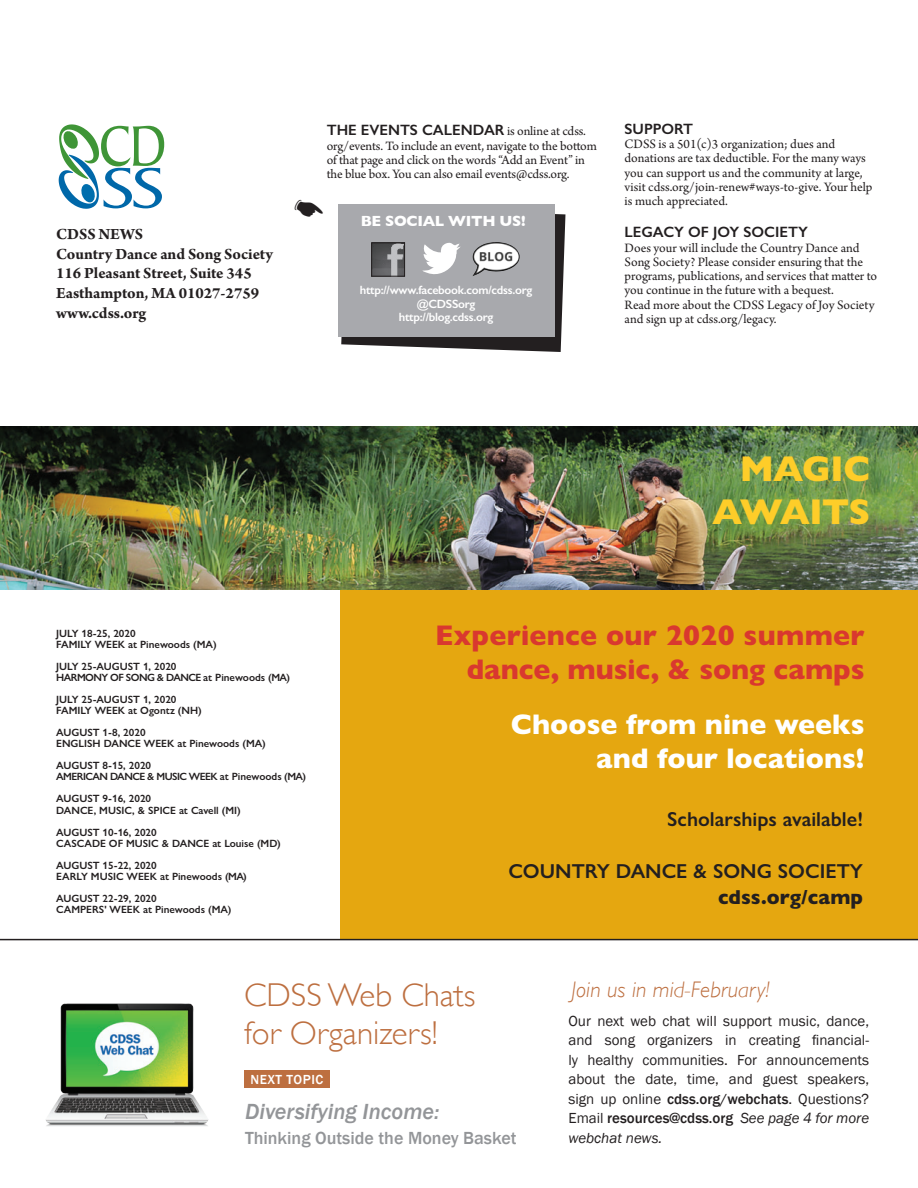
<style>
.page{position:relative;width:918px;height:1188px;background:#fff}
.page>*{position:absolute;margin:0;border:0;box-sizing:border-box;transform-origin:0 0}
.t1{font:800 36px/43.2px "Gill Sans Nova";color:#fecd29;text-align:right}
.Excerpt{font:300 33px "Gill Sans";color:#bd6f40}
.t2{font:800 28.5px "Gill Sans Nova";letter-spacing:.01em;color:#d9382f}
.t3{font:800 28.5px "Gill Sans Nova";color:#fff}
.Excerpt-2{font:italic 300 22.5px "Gill Sans";letter-spacing:.005em;color:#bd6f40}
.Excerpt-3{font:italic 500 22.5px "Franklin Gothic";color:#939598}
.t4{font:600 20.25px "Gill Sans Nova";color:#231f20}
.t5{font:800 20.25px "Gill Sans Nova";color:#231f20}
.Excerpt-4{font:500 18px "Franklin Gothic";color:#939598}
.t6{font:700 16.5px "Arno Pro";color:#231f20}
.Article_Body_Text{font:15px/19.5px "Franklin Gothic";color:#231f20;text-align:justify}
.LettersAnnounce-left{font:600 15px "Gill Sans";color:#231f20}
.t7{font:700 15px "Gill Sans";letter-spacing:-.02em;color:#fff}
.LettersAnnounce-left-2{font:13.5px/14.2px "Arno Pro";letter-spacing:-.005em;color:#231f20}
.Excerpt-5{font:500 13.5px "Franklin Gothic";letter-spacing:.04em;color:#fff}
.t8{font:600 12px "Gill Sans";letter-spacing:-.02em;color:#fff}
.t9{font:600 10.5px "Gill Sans Nova";color:#231f20}
.t10{font:600 10.5px "Gill Sans Nova";letter-spacing:-.05em;color:#231f20}
.s1{font-family:"Arno Pro";font-weight:400;font-size:13.5px}
.s2{font-weight:500}
.s3{font-style:italic}
</style>
<div class="page">
<div style="left:340px;top:590px;width:578px;height:350px;background:#e5a710"></div>
<svg style="left:59px;top:124px;width:105px;height:84px"></svg>
<img style="left:0;top:426px;width:918px;height:164px">
<img style="left:46px;top:1004px;width:163px;height:122px">
<hr style="left:0;top:939px;width:918px;height:1px;background:#231f20">
<div style="left:244px;top:1071px;width:85px;height:17px;background:#bd6f40"></div>
<svg style="left:341px;top:207px;width:224px;height:145px"></svg>
<div style="left:338px;top:204px;width:216px;height:132px;background:#a8a9ad"></div>
<img style="left:373px;top:245px;width:30px;height:29px">
<div style="left:371px;top:243px;width:34px;height:33px;border:1px solid #231f20"></div>
<img style="left:422px;top:243px;width:39px;height:32px">
<img style="left:472px;top:242px;width:48px;height:34px">
<p class="t6" style="left:56px;top:224px;width:88px">CDSS NEWS</p>
<p class="t6" style="left:56px;top:244px;width:218px">Country Dance and Song Society</p>
<p class="t6" style="left:56px;top:264px;width:197px">116 Pleasant Street, Suite 345</p>
<p class="t6" style="left:56px;top:284px;width:204px">Easthampton, MA 01027-2759</p>
<p class="t6" style="left:56px;top:304px;width:92px">www.cdss.org</p>
<p class="LettersAnnounce-left" style="left:327px;top:121px;width:261px">THE EVENTS CALENDAR <span class="s1">is online at cdss.</span></p>
<p class="LettersAnnounce-left-2" style="left:327px;top:139px;width:272px">org/events. To include an event, navigate to the bottom of that page and click on the words “Add an Event” in the blue box. You can also email events@cdss.org.</p>
<p class="t7" style="left:361px;top:209px;width:166px">BE SOCIAL WITH US!</p>
<p class="t8" style="left:360px;top:283px;width:174px">http://www.facebook.com/cdss.org</p>
<p class="t8" style="left:417px;top:296px;width:60px">@CDSSorg</p>
<p class="t8" style="left:399px;top:310px;width:96px">http://blog.cdss.org</p>
<p class="LettersAnnounce-left" style="left:625px;top:120px;width:70px">SUPPORT</p>
<p class="LettersAnnounce-left-2" style="left:625px;top:138px;width:249px">CDSS is a 501(c)3 organization; dues and donations are tax deductible. For the many ways you can support us and the community at large, visit cdss.org/join-renew#ways-to-give. Your help is much appreciated.</p>
<p class="LettersAnnounce-left" style="left:625px;top:223px;width:185px">LEGACY OF JOY SOCIETY</p>
<p class="LettersAnnounce-left-2" style="left:625px;top:241px;width:254px">Does your will include the Country Dance and Song Society? Please consider ensuring that the programs, publications, and services that matter to you continue in the future with a bequest.<br>Read more about the CDSS Legacy of Joy Society and sign up at cdss.org/legacy.</p>
<p class="t9" style="left:56px;top:627px;width:81px">JULY 18-25, 2020</p>
<p class="t9" style="left:56px;top:638px;width:162px">FAMILY WEEK at Pinewoods (MA)</p>
<p class="t9" style="left:56px;top:660px;width:122px">JULY 25-AUGUST 1, 2020</p>
<p class="t10" style="left:56px;top:671px;width:235px">HARMONY OF SONG &amp; DANCE at Pinewoods (MA)</p>
<p class="t9" style="left:56px;top:693px;width:122px">JULY 25-AUGUST 1, 2020</p>
<p class="t9" style="left:56px;top:704px;width:147px">FAMILY WEEK at Ogontz (NH)</p>
<p class="t9" style="left:56px;top:726px;width:91px">AUGUST 1-8, 2020</p>
<p class="t9" style="left:56px;top:737px;width:211px">ENGLISH DANCE WEEK at Pinewoods (MA)</p>
<p class="t9" style="left:56px;top:759px;width:97px">AUGUST 8-15, 2020</p>
<p class="t10" style="left:56px;top:770px;width:251px">AMERICAN DANCE &amp; MUSIC WEEK at Pinewoods (MA)</p>
<p class="t9" style="left:56px;top:792px;width:97px">AUGUST 9-16, 2020</p>
<p class="t9" style="left:56px;top:804px;width:186px">DANCE, MUSIC, &amp; SPICE at Cavell (MI)</p>
<p class="t9" style="left:56px;top:826px;width:102px">AUGUST 10-16, 2020</p>
<p class="t9" style="left:56px;top:837px;width:226px">CASCADE OF MUSIC &amp; DANCE at Louise (MD)</p>
<p class="t9" style="left:56px;top:859px;width:102px">AUGUST 15-22, 2020</p>
<p class="t9" style="left:56px;top:870px;width:192px">EARLY MUSIC WEEK at Pinewoods (MA)</p>
<p class="t9" style="left:56px;top:892px;width:102px">AUGUST 22-29, 2020</p>
<p class="t9" style="left:56px;top:903px;width:177px">CAMPERS' WEEK at Pinewoods (MA)</p>
<p class="t1" style="left:713px;top:447px;width:159px">MAGIC<br>AWAITS</p>
<p class="t2" style="left:435px;top:618px;width:431px">Experience our 2020 summer</p>
<p class="t2" style="left:467px;top:651px;width:399px">dance, music, &amp; song camps</p>
<p class="t3" style="left:511px;top:706px;width:355px">Choose from nine weeks</p>
<p class="t3" style="left:596px;top:740px;width:270px">and four locations!</p>
<p class="t4" style="left:667px;top:807px;width:197px">Scholarships available!</p>
<p class="t4" style="left:509px;top:858px;width:356px">COUNTRY DANCE &amp; SONG SOCIETY</p>
<p class="t5" style="left:718px;top:884px;width:146px">cdss.org/camp</p>
<p class="Excerpt" style="left:244px;top:969px;width:233px">CDSS Web Chats</p>
<p class="Excerpt" style="left:244px;top:1007px;width:195px">for Organizers!</p>
<p class="Excerpt-5" style="left:250px;top:1071px;width:74px">NEXT TOPIC</p>
<p class="Excerpt-3" style="left:245px;top:1097px;width:196px">Diversifying Income:</p>
<p class="Excerpt-4" style="left:245px;top:1127px;width:273px">Thinking Outside the Money Basket</p>
<p class="Excerpt-2" style="left:572px;top:976px;width:199px">Join us in mid-February!</p>
<p class="Article_Body_Text" style="left:568px;top:1011px;width:302px">Our next web chat will support music, dance, and song organizers in creating financial&shy;ly healthy communities. For announcements about the date, time, and guest speakers, sign up online <span class="s2">cdss.org/webchats</span>. Questions?<br>Email <span class="s2">resources@cdss.org</span> <span class="s3">See page 4 for more webchat news.</span></p>
</div>
